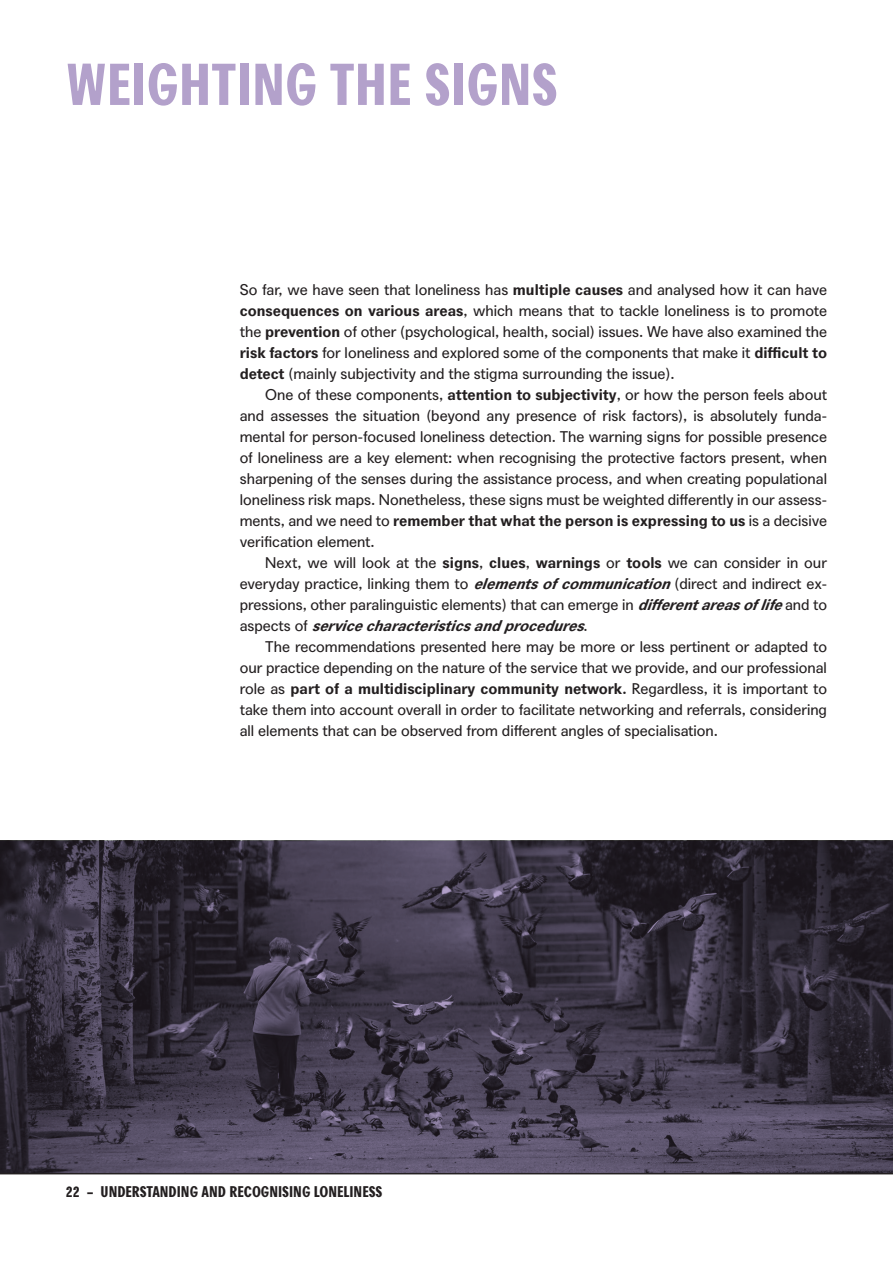
<style>
.page{position:relative;width:893px;height:1263px;background:#fff}
.page>*{position:absolute;margin:0;border:0;box-sizing:border-box;transform-origin:0 0}
.t1{font:57px "Agipo Bold Cond";color:#b3a1cb}
.t2{font:15px/21px "Agipo";color:#231f20;text-align:justify}
.t3{font:15px "Agipo Bold Cond";color:#231f20}
.s1{font-weight:700}
.s2{font-weight:700;font-style:italic}
</style>
<div class="page">
<img style="left:0;top:841px;width:893px;height:332px">
<hr style="left:0;top:1173px;width:893px;height:1px;background:#231f20">
<h1 class="t1" style="left:66px;top:40px;width:493px">WEIGHTING THE SIGNS</h1>
<p class="t2" style="left:240px;top:278px;width:589px">So far, we have seen that loneliness has <span class="s1">multiple causes</span> and analysed how it can have <span class="s1">consequences on various areas</span>, which means that to tackle loneliness is to promote the <span class="s1">prevention</span> of other (psychological, health, social) issues. We have also examined the <span class="s1">risk factors</span> for loneliness and explored some of the components that make it <span class="s1">difficult to detect</span> (mainly subjectivity and the stigma surrounding the issue).</p>
<p class="t2" style="left:240px;top:383px;width:589px;text-indent:26px">One of these components, <span class="s1">attention to subjectivity</span>, or how the person feels about and assesses the situation (beyond any presence of risk factors), is absolutely funda&shy;mental for person-focused loneliness detection. The warning signs for possible presence of loneliness are a key element: when recognising the protective factors present, when sharpening of the senses during the assistance process, and when creating populational loneliness risk maps. Nonetheless, these signs must be weighted differently in our assess&shy;ments, and we need to <span class="s1">remember that what the person is expressing to us</span> is a decisive verification element.</p>
<p class="t2" style="left:240px;top:551px;width:589px;text-indent:26px">Next, we will look at the <span class="s1">signs</span>, <span class="s1">clues</span>, <span class="s1">warnings</span> or <span class="s1">tools</span> we can consider in our everyday practice, linking them to <span class="s2">elementsofcommunication</span>(direct and indirect ex&shy;pressions, other paralinguistic elements) that can emerge in <span class="s2">differentareasoflife</span>and to a s p e c t s o f <span class="s2">servicecharacteristicsandprocedures</span>.</p>
<p class="t2" style="left:240px;top:635px;width:589px;text-indent:26px">The recommendations presented here may be more or less pertinent or adapted to our practice depending on the nature of the service that we provide, and our professional role as <span class="s1">part of a multidisciplinary community network.</span> Regardless, it is important to take them into account overall in order to facilitate networking and referrals, considering all elements that can be observed from different angles of specialisation.</p>
<p class="t3" style="left:66px;top:1180px;width:318px">22 – UNDERSTANDING AND RECOGNISING LONELINESS</p>
</div>
